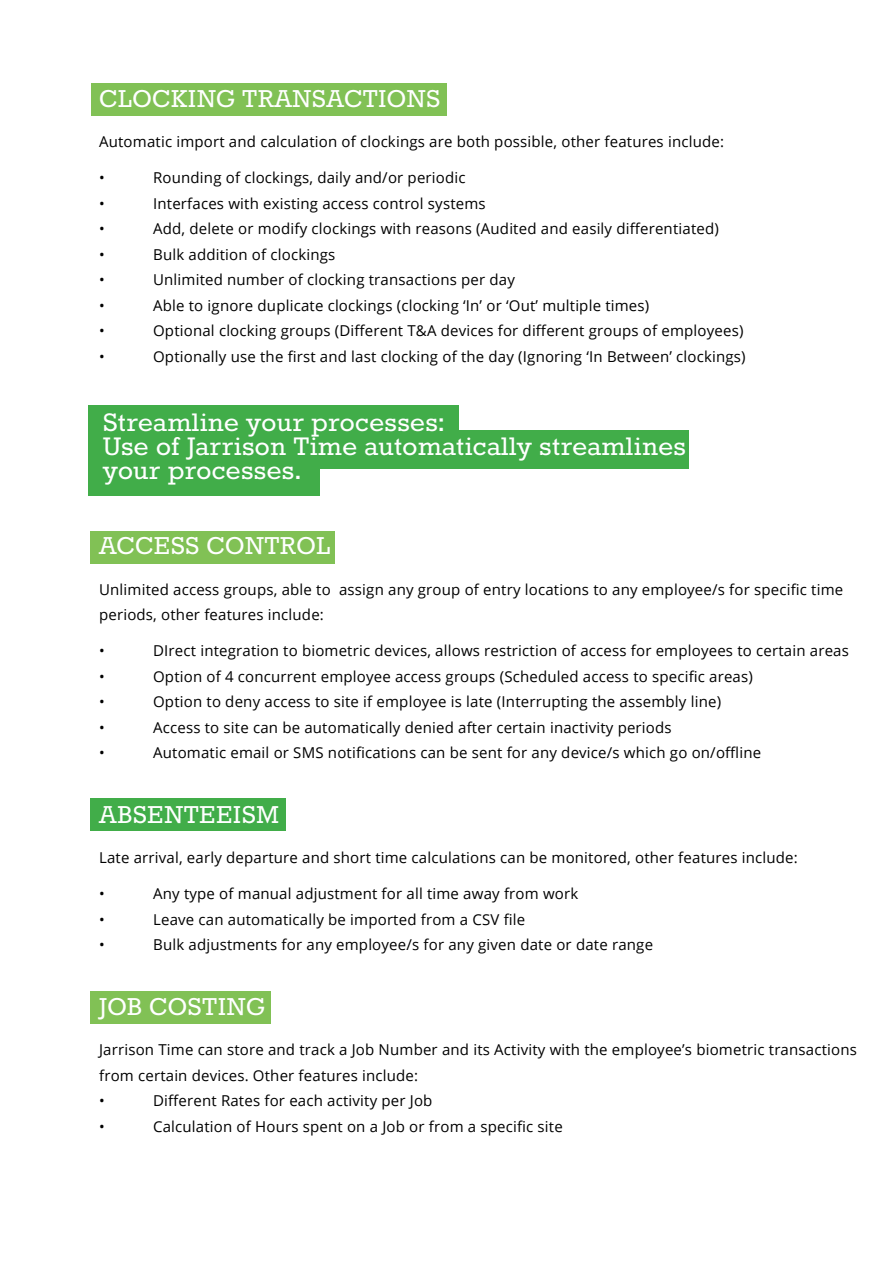
<style>
.page{position:relative;width:893px;height:1263px;background:#fff}
.page>*{position:absolute;margin:0;border:0;box-sizing:border-box;transform-origin:0 0}
.t1{font:31.2px/24px "Rokkitt";letter-spacing:.01em;color:#fff}
.t2{font:30px "Rokkitt";letter-spacing:.01em;color:#fff}
.t3{font:15px/25.5px "Open Sans";letter-spacing:.01em;color:#000}
</style>
<div class="page">
<div style="left:91px;top:83px;width:355px;height:32px;background:#81c155"></div>
<div style="left:91px;top:531px;width:244px;height:32px;background:#81c155"></div>
<div style="left:90px;top:799px;width:195px;height:32px;background:#41ad49"></div>
<div style="left:91px;top:991px;width:180px;height:32px;background:#81c155"></div>
<div style="left:581px;top:796px;width:72px;height:72px;border:7px solid #fff;border-radius:50%"></div>
<div style="left:88px;top:405px;width:371px;height:33px;background:#41ad49"></div>
<div style="left:88px;top:459px;width:232px;height:37px;background:#41ad49"></div>
<div style="left:88px;top:430px;width:601px;height:38px;background:#41ad49"></div>
<h2 class="t2" style="left:99px;top:85px;width:343px">CLOCKING TRANSACTIONS</h2>
<p class="t3" style="left:99px;top:129px;width:626px">Automatic import and calculation of clockings are both possible, other features include:</p>
<p class="t3" style="left:99px;top:165px;width:7px">•</p>
<p class="t3" style="left:153px;top:165px;width:314px">Rounding of clockings, daily and/or periodic</p>
<p class="t3" style="left:99px;top:190px;width:7px">•</p>
<p class="t3" style="left:153px;top:190px;width:334px">Interfaces with existing access control systems</p>
<p class="t3" style="left:99px;top:216px;width:7px">•</p>
<p class="t3" style="left:153px;top:216px;width:567px">Add, delete or modify clockings with reasons (Audited and easily differentiated)</p>
<p class="t3" style="left:99px;top:241px;width:7px">•</p>
<p class="t3" style="left:153px;top:241px;width:184px">Bulk addition of clockings</p>
<p class="t3" style="left:99px;top:267px;width:7px">•</p>
<p class="t3" style="left:153px;top:267px;width:363px">Unlimited number of clocking transactions per day</p>
<p class="t3" style="left:99px;top:292px;width:7px">•</p>
<p class="t3" style="left:153px;top:292px;width:498px">Able to ignore duplicate clockings (clocking ‘In’ or ‘Out’ multiple times)</p>
<p class="t3" style="left:99px;top:318px;width:7px">•</p>
<p class="t3" style="left:153px;top:318px;width:592px">Optional clocking groups (Different T&amp;A devices for different groups of employees)</p>
<p class="t3" style="left:99px;top:343px;width:7px">•</p>
<p class="t3" style="left:153px;top:343px;width:594px">Optionally use the first and last clocking of the day (Ignoring ‘In Between’ clockings)</p>
<h1 class="t1" style="left:103px;top:411px;width:585px">Streamline your processes:<br>Use of Jarrison Time automatically streamlines your processes.</h1>
<h2 class="t2" style="left:99px;top:532px;width:233px">ACCESS CONTROL</h2>
<p class="t3" style="left:99px;top:576px;width:746px">Unlimited access groups, able to assign any group of entry locations to any employee/s for specific time periods, other features include:</p>
<p class="t3" style="left:99px;top:637px;width:7px">•</p>
<p class="t3" style="left:153px;top:637px;width:697px">DIrect integration to biometric devices, allows restriction of access for employees to certain areas</p>
<p class="t3" style="left:99px;top:663px;width:7px">•</p>
<p class="t3" style="left:153px;top:663px;width:601px">Option of 4 concurrent employee access groups (Scheduled access to specific areas)</p>
<p class="t3" style="left:99px;top:688px;width:7px">•</p>
<p class="t3" style="left:153px;top:688px;width:569px">Option to deny access to site if employee is late (Interrupting the assembly line)</p>
<p class="t3" style="left:99px;top:714px;width:7px">•</p>
<p class="t3" style="left:153px;top:714px;width:520px">Access to site can be automatically denied after certain inactivity periods</p>
<p class="t3" style="left:99px;top:739px;width:7px">•</p>
<p class="t3" style="left:153px;top:739px;width:610px">Automatic email or SMS notifications can be sent for any device/s which go on/offline</p>
<h2 class="t2" style="left:99px;top:800px;width:182px">ABSENTEEISM</h2>
<p class="t3" style="left:99px;top:844px;width:700px">Late arrival, early departure and short time calculations can be monitored, other features include:</p>
<p class="t3" style="left:99px;top:880px;width:7px">•</p>
<p class="t3" style="left:153px;top:880px;width:427px">Any type of manual adjustment for all time away from work</p>
<p class="t3" style="left:99px;top:906px;width:7px">•</p>
<p class="t3" style="left:153px;top:906px;width:373px">Leave can automatically be imported from a CSV file</p>
<p class="t3" style="left:99px;top:931px;width:7px">•</p>
<p class="t3" style="left:153px;top:931px;width:501px">Bulk adjustments for any employee/s for any given date or date range</p>
<h2 class="t2" style="left:99px;top:992px;width:167px">JOB COSTING</h2>
<p class="t3" style="left:99px;top:1036px;width:759px">Jarrison Time can store and track a Job Number and its Activity with the employee’s biometric transactions from certain devices. Other features include:<br>•</p>
<p class="t3" style="left:153px;top:1087px;width:281px">Different Rates for each activity per Job</p>
<p class="t3" style="left:99px;top:1113px;width:7px">•</p>
<p class="t3" style="left:153px;top:1113px;width:411px">Calculation of Hours spent on a Job or from a specific site</p>
</div>
